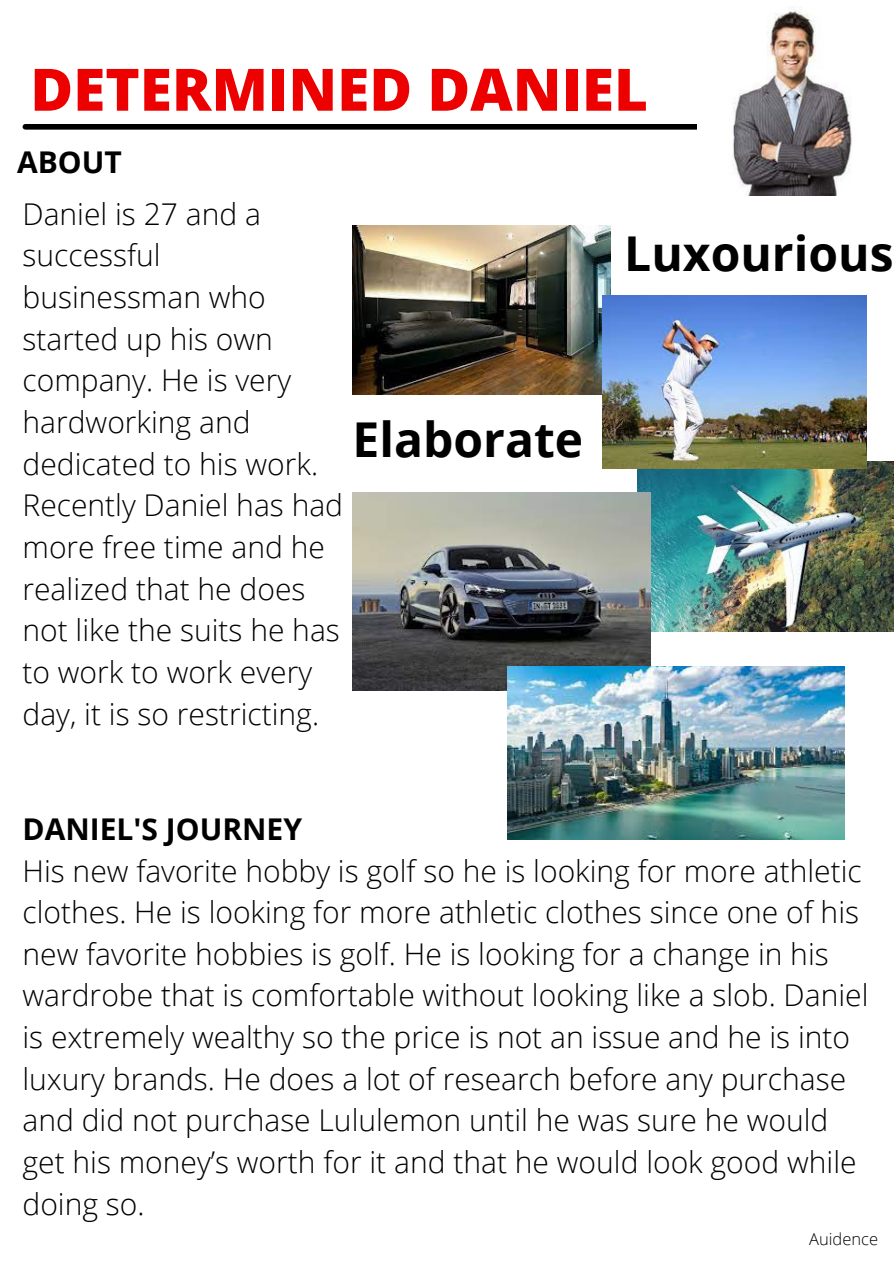
<style>
.page{position:relative;width:894px;height:1264px;background:#fff}
.page>*{position:absolute;margin:0;border:0;box-sizing:border-box;transform-origin:0 0}
.t1{font:800 58.5px "Open Sans";color:#ed0000}
.t2{font:700 48px "Open Sans";color:#000}
.t3{font:300 30px/41.7px "Open Sans";color:#000}
.t4{font:700 30px "Open Sans";color:#000}
.t5{font:300 16.5px "Open Sans";color:#000}
.s1{font-weight:700}
</style>
<div class="page">
<div style="left:25px;top:124px;width:834px;height:6px;background:#000"></div>
<img style="left:697px;top:8px;width:162px;height:188px">
<img style="left:637px;top:461px;width:256px;height:170px">
<img style="left:352px;top:225px;width:258px;height:169px">
<img style="left:352px;top:492px;width:298px;height:198px">
<img style="left:602px;top:295px;width:264px;height:173px">
<img style="left:507px;top:666px;width:337px;height:173px">
<p class="t1" style="left:30px;top:48px;width:619px">DETERMINED DANIEL</p>
<h2 class="t4" style="left:17px;top:140px;width:106px">ABOUT</h2>
<p class="t3" style="left:22px;top:192px;width:322px">Daniel is 27 and a successful businessman who started up his own company. He is very hardworking and dedicated to his work.<br>Recently Daniel has had more free time and he realized that he does not like the suits he has to work to work every day, it is so restricting.</p>
<p class="t2" style="left:352px;top:406px;width:232px">Elaborate</p>
<p class="t2" style="left:624px;top:220px;width:271px">Luxourious</p>
<p class="t3" style="left:22px;top:807px;width:847px"><span class="s1">DANIEL'S JOURNEY<br></span>His new favorite hobby is golf so he is looking for more athletic clothes. He is looking for more athletic clothes since one of his new favorite hobbies is golf. He is looking for a change in his wardrobe that is comfortable without looking like a slob. Daniel is extremely wealthy so the price is not an issue and he is into luxury brands. He does a lot of research before any purchase and did not purchase Lululemon until he was sure he would get his money’s worth for it and that he would look good while doing so.</p>
<h4 class="t5" style="left:809px;top:1227px;width:70px">Auidence</h4>
</div>
